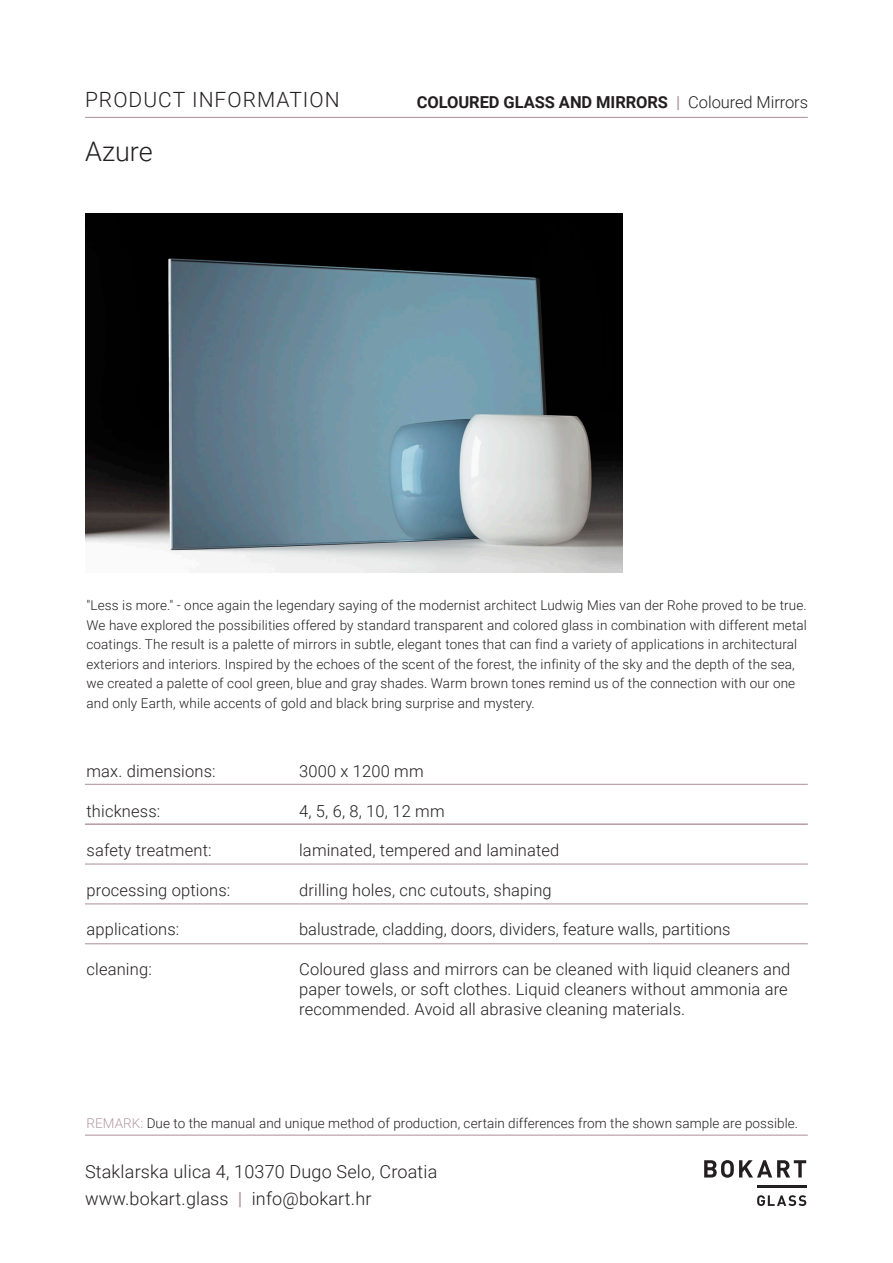
<style>
.page{position:relative;width:893px;height:1263px;background:#fff}
.page>*{position:absolute;margin:0;border:0;box-sizing:border-box;transform-origin:0 0}
.t1{font:300 27px "Roboto";color:#231f20}
.t2{font:300 21px "Roboto";letter-spacing:.05em;color:#231f20}
.t3{font:300 18px/27px "Roboto";letter-spacing:.01em;color:#231f20}
.t4{font:300 16.5px/19.8px "Roboto";letter-spacing:.01em;color:#231f20}
.t5{font:700 16.5px "Roboto";letter-spacing:-.005em;color:#231f20}
.t6{font:300 13.5px/19.5px "Roboto";letter-spacing:.01em;color:#231f20}
.s1{color:#b69aa5}
.s2{font-weight:300}
.s3{font-weight:700;color:#b69aa5}
</style>
<div class="page">
<img style="left:85px;top:213px;width:538px;height:359px">
<svg style="left:704px;top:1160px;width:102px;height:46px"></svg>
<hr style="left:757px;top:1185px;width:49px;height:2px;background:#231f20">
<hr style="left:85px;top:117px;width:723px;height:1px;background:#b69aa5">
<hr style="left:85px;top:784px;width:723px;height:1px;background:#b69aa5">
<hr style="left:85px;top:823px;width:723px;height:2px;background:#b69aa5">
<hr style="left:85px;top:863px;width:723px;height:2px;background:#b69aa5">
<hr style="left:85px;top:903px;width:723px;height:1px;background:#b69aa5">
<hr style="left:85px;top:943px;width:723px;height:1px;background:#b69aa5">
<hr style="left:85px;top:1134px;width:723px;height:2px;background:#b69aa5">
<h2 class="t2" style="left:85px;top:85px;width:256px">PRODUCT INFORMATION</h2>
<h1 class="t1" style="left:85px;top:133px;width:69px">Azure</h1>
<p class="t5" style="left:417px;top:90px;width:393px">COLOURED GLASS AND MIRRORS <span class="s1">|</span> <span class="s2">Coloured Mirrors</span></p>
<p class="t6" style="left:86px;top:595px;width:722px">"Less is more." - once again the legendary saying of the modernist architect Ludwig Mies van der Rohe proved to be true.<br>We have explored the possibilities offered by standard transparent and colored glass in combination with different metal coatings. The result is a palette of mirrors in subtle, elegant tones that can find a variety of applications in architectural exteriors and interiors. Inspired by the echoes of the scent of the forest, the infinity of the sky and the depth of the sea, we created a palette of cool green, blue and gray shades. Warm brown tones remind us of the connection with our one and only Earth, while accents of gold and black bring surprise and mystery.</p>
<p class="t4" style="left:86px;top:760px;width:131px">max. dimensions:</p>
<p class="t4" style="left:299px;top:760px;width:126px">3000 x 1200 mm</p>
<p class="t4" style="left:86px;top:800px;width:75px">thickness:</p>
<p class="t4" style="left:299px;top:800px;width:147px">4, 5, 6, 8, 10, 12 mm</p>
<p class="t4" style="left:86px;top:840px;width:127px">safety treatment:</p>
<p class="t4" style="left:299px;top:840px;width:262px">laminated, tempered and laminated</p>
<p class="t4" style="left:86px;top:879px;width:145px">processing options:</p>
<p class="t4" style="left:299px;top:879px;width:254px">drilling holes, cnc cutouts, shaping</p>
<p class="t4" style="left:86px;top:919px;width:94px">applications:</p>
<p class="t4" style="left:299px;top:919px;width:433px">balustrade, cladding, doors, dividers, feature walls, partitions</p>
<p class="t4" style="left:86px;top:958px;width:67px">cleaning:</p>
<p class="t4" style="left:299px;top:958px;width:493px">Coloured glass and mirrors can be cleaned with liquid cleaners and paper towels, or soft clothes. Liquid cleaners without ammonia are recommended. Avoid all abrasive cleaning materials.</p>
<p class="t6" style="left:86px;top:1113px;width:713px"><span class="s1">REMARK:</span> Due to the manual and unique method of production, certain differences from the shown sample are possible.</p>
<h3 class="t3" style="left:85px;top:1158px;width:354px">Staklarska ulica 4, 10370 Dugo Selo, Croatia www.bokart.glass <span class="s3">|</span> info@bokart.hr</h3>
</div>
